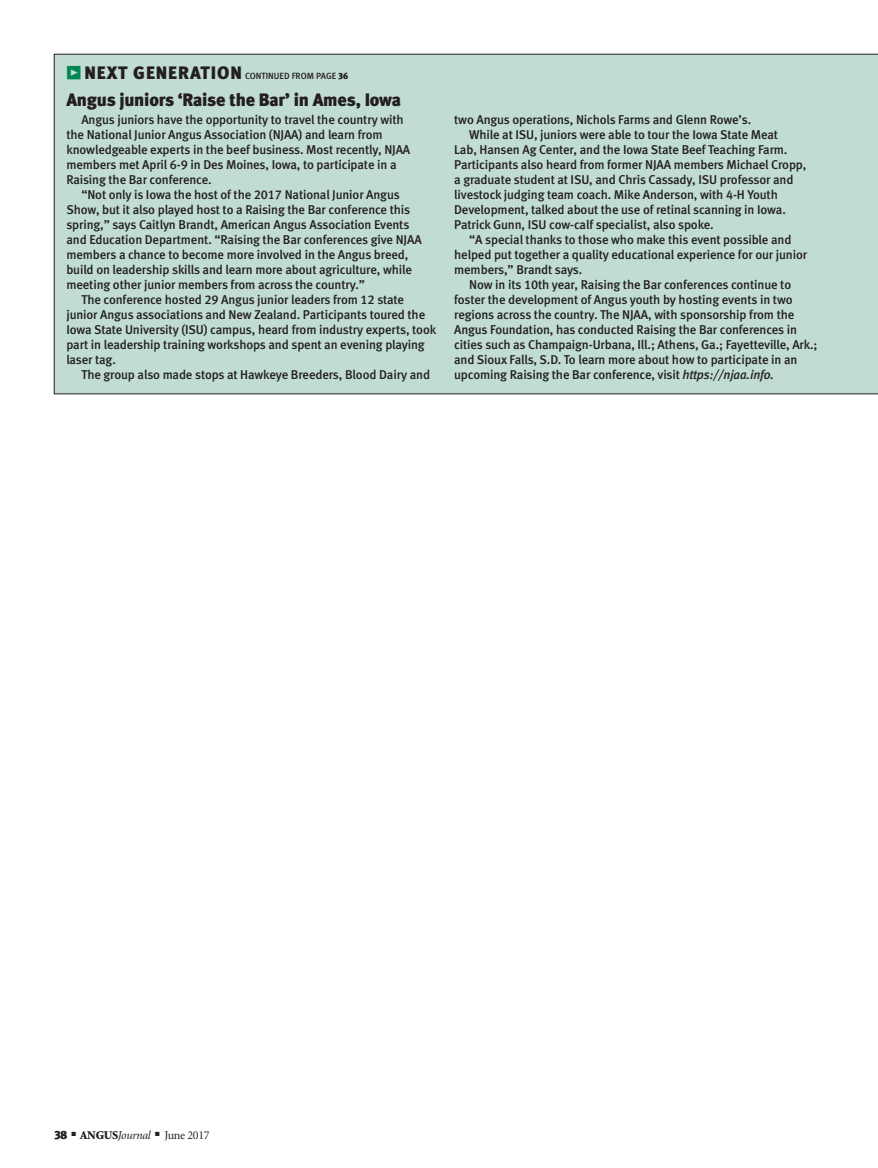
<style>
.page{position:relative;width:878px;height:1168px;background:#fff}
.page>*{position:absolute;margin:0;border:0;box-sizing:border-box;transform-origin:0 0}
.sidebar_headline{font:18px "Meta Black LF";letter-spacing:-.01em;color:#231f20}
.sidebar_headline-2{font:18px "Meta Black LF";letter-spacing:.05em;color:#231f20}
.sidebar_text{font:12.75px/15px "Meta Medium LF";letter-spacing:-.01em;color:#231f20}
.t1{font:12px "Minion";letter-spacing:-.025em;color:#231f20}
.t2{font:9px "Meta Medium LF";color:#231f20}
.s1{font-family:"Meta Black Expert";color:#008852}
.s2{font-family:"Meta Black LF"}
.s3{font-style:italic}
.s4{font-weight:900}
</style>
<div class="page">
<div style="left:54px;top:54px;width:824px;height:340px;background:#c1dcd0"></div>
<p class="sidebar_headline-2" style="left:66px;top:61px;width:177px"><span class="s1">z</span> NEXT GENERATION</p>
<p class="t2" style="left:245px;top:71px;width:105px">CONTINUED FROM PAGE <span class="s2">36</span></p>
<p class="sidebar_headline" style="left:66px;top:89px;width:336px">Angus juniors ‘Raise the Bar’ in Ames, Iowa</p>
<p class="sidebar_text" style="left:66px;top:112px;width:345px;text-indent:15px">Angus juniors have the opportunity to travel the country with the National Junior Angus Association (NJAA) and learn from knowledgeable experts in the beef business. Most recently, NJAA members met April 6-9 in Des Moines, Iowa, to participate in a Raising the Bar conference.</p>
<p class="sidebar_text" style="left:66px;top:187px;width:357px;text-indent:15px">“Not only is Iowa the host of the 2017 National Junior Angus Show, but it also played host to a Raising the Bar conference this spring,” says Caitlyn Brandt, American Angus Association Events and Education Department. “Raising the Bar conferences give NJAA members a chance to become more involved in the Angus breed, build on leadership skills and learn more about agriculture, while meeting other junior members from across the country.”</p>
<p class="sidebar_text" style="left:66px;top:292px;width:371px;text-indent:15px">The conference hosted 29 Angus junior leaders from 12 state junior Angus associations and New Zealand. Participants toured the Iowa State University (ISU) campus, heard from industry experts, took part in leadership training workshops and spent an evening playing laser tag.</p>
<p class="sidebar_text" style="left:81px;top:367px;width:350px">The group also made stops at Hawkeye Breeders, Blood Dairy and</p>
<p class="sidebar_text" style="left:454px;top:112px;width:299px">two Angus operations, Nichols Farms and Glenn Rowe’s.</p>
<p class="sidebar_text" style="left:454px;top:127px;width:353px;text-indent:15px">While at ISU, juniors were able to tour the Iowa State Meat<br>Lab, Hansen Ag Center, and the Iowa State Beef Teaching Farm.<br>Participants also heard from former NJAA members Michael Cropp, a graduate student at ISU, and Chris Cassady, ISU professor and livestock judging team coach. Mike Anderson, with 4-H Youth Development, talked about the use of retinal scanning in Iowa.<br>Patrick Gunn, ISU cow-calf specialist, also spoke.</p>
<p class="sidebar_text" style="left:454px;top:232px;width:354px;text-indent:15px">“A special thanks to those who make this event possible and helped put together a quality educational experience for our junior members,” Brandt says.</p>
<p class="sidebar_text" style="left:454px;top:277px;width:365px;text-indent:15px">Now in its 10th year, Raising the Bar conferences continue to foster the development of Angus youth by hosting events in two regions across the country. The NJAA, with sponsorship from the Angus Foundation, has conducted Raising the Bar conferences in cities such as Champaign-Urbana, Ill.; Athens, Ga.; Fayetteville, Ark.; and Sioux Falls, S.D. To learn more about how to participate in an upcoming Raising the Bar conference, visit <span class="s3">https://njaa.info.</span></p>
<p class="t1" style="left:54px;top:1129px;width:157px"><span class="s2">38</span> ■ <span class="s4">ANGUS</span><span class="s3">Journal</span> ■ June 2017</p>
</div>
